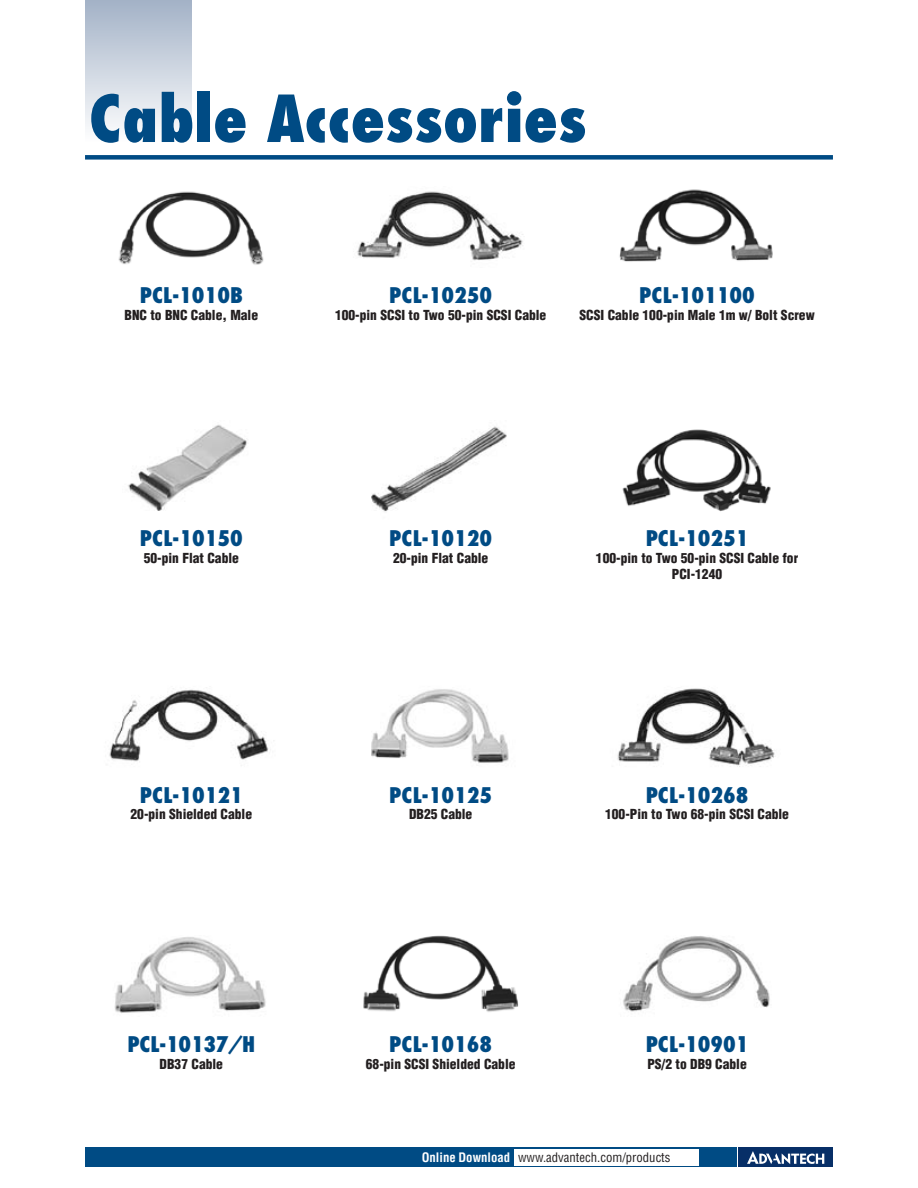
<style>
.page{position:relative;width:918px;height:1188px;background:#fff}
.page>*{position:absolute;margin:0;border:0;box-sizing:border-box;transform-origin:0 0}
.DS_Model_Name_1P{font:800 condensed 63px "Futura";color:#004b84}
.DS_Paragraph_Header{font:800 condensed 21px "Futura";color:#004b84}
.DS_Paragraph_Subhead{font:900 condensed 13.5px/16.5px "Helvetica";color:#231f20;text-align:center}
.t1{font:condensed 12.75px "Helvetica";color:#231f20}
.s1{font-weight:700;color:#fff}
</style>
<div class="page">
<div style="left:85px;top:1147px;width:651px;height:20px;background:#004b84"></div>
<div style="left:738px;top:1147px;width:95px;height:20px;background:#072f67"></div>
<svg style="left:747px;top:1151px;width:77px;height:13px"></svg>
<div style="left:514px;top:1149px;width:184px;height:16px;background:#fff"></div>
<div style="left:85px;top:155px;width:748px;height:5px;background:#004b84"></div>
<div style="left:85px;top:0;width:106px;height:143px;background:linear-gradient(to bottom,#a3b2c7,#fefeff)"></div>
<img style="left:118px;top:191px;width:146px;height:74px">
<img style="left:357px;top:191px;width:166px;height:70px">
<img style="left:619px;top:189px;width:154px;height:73px">
<img style="left:128px;top:424px;width:119px;height:87px">
<img style="left:371px;top:426px;width:136px;height:86px">
<img style="left:622px;top:429px;width:149px;height:83px">
<img style="left:109px;top:688px;width:160px;height:74px">
<img style="left:371px;top:689px;width:138px;height:74px">
<img style="left:617px;top:688px;width:158px;height:79px">
<img style="left:114px;top:937px;width:152px;height:76px">
<img style="left:363px;top:935px;width:156px;height:77px">
<img style="left:623px;top:936px;width:147px;height:76px">
<p class="DS_Model_Name_1P" style="left:89px;top:78px;width:500px">Cable Accessories</p>
<p class="DS_Paragraph_Header" style="left:140px;top:282px;width:105px">PCL-1010B</p>
<p class="DS_Paragraph_Subhead" style="left:125px;top:306px;width:135px">BNC to BNC Cable, Male</p>
<p class="DS_Paragraph_Header" style="left:389px;top:282px;width:104px">PCL-10250</p>
<p class="DS_Paragraph_Subhead" style="left:335px;top:306px;width:213px">100-pin SCSI to Two 50-pin SCSI Cable</p>
<p class="DS_Paragraph_Header" style="left:639px;top:282px;width:117px">PCL-101100</p>
<p class="DS_Paragraph_Subhead" style="left:580px;top:306px;width:237px">SCSI Cable 100-pin Male 1m w/ Bolt Screw</p>
<p class="DS_Paragraph_Header" style="left:140px;top:525px;width:104px">PCL-10150</p>
<p class="DS_Paragraph_Subhead" style="left:144px;top:549px;width:97px">50-pin Flat Cable</p>
<p class="DS_Paragraph_Header" style="left:140px;top:781px;width:104px">PCL-10121</p>
<p class="DS_Paragraph_Subhead" style="left:131px;top:806px;width:123px">20-pin Shielded Cable</p>
<p class="DS_Paragraph_Header" style="left:389px;top:525px;width:104px">PCL-10120</p>
<p class="DS_Paragraph_Subhead" style="left:393px;top:549px;width:97px">20-pin Flat Cable</p>
<p class="DS_Paragraph_Header" style="left:389px;top:781px;width:104px">PCL-10125</p>
<p class="DS_Paragraph_Subhead" style="left:409px;top:806px;width:65px">DB25 Cable</p>
<p class="DS_Paragraph_Header" style="left:646px;top:525px;width:104px">PCL-10251</p>
<p class="DS_Paragraph_Subhead" style="left:596px;top:549px;width:204px">100-pin to Two 50-pin SCSI Cable for<br>PCI-1240</p>
<p class="DS_Paragraph_Header" style="left:646px;top:781px;width:104px">PCL-10268</p>
<p class="DS_Paragraph_Subhead" style="left:605px;top:806px;width:185px">100-Pin to Two 68-pin SCSI Cable</p>
<p class="DS_Paragraph_Header" style="left:127px;top:1031px;width:129px">PCL-10137/H</p>
<p class="DS_Paragraph_Subhead" style="left:160px;top:1055px;width:65px">DB37 Cable</p>
<p class="DS_Paragraph_Header" style="left:389px;top:1031px;width:104px">PCL-10168</p>
<p class="DS_Paragraph_Subhead" style="left:366px;top:1055px;width:151px">68-pin SCSI Shielded Cable</p>
<p class="DS_Paragraph_Header" style="left:646px;top:1031px;width:104px">PCL-10901</p>
<p class="DS_Paragraph_Subhead" style="left:647px;top:1055px;width:101px">PS/2 to DB9 Cable</p>
<p class="t1" style="left:422px;top:1150px;width:250px"><span class="s1">Online Download</span> www.advantech.com/products</p>
</div>
